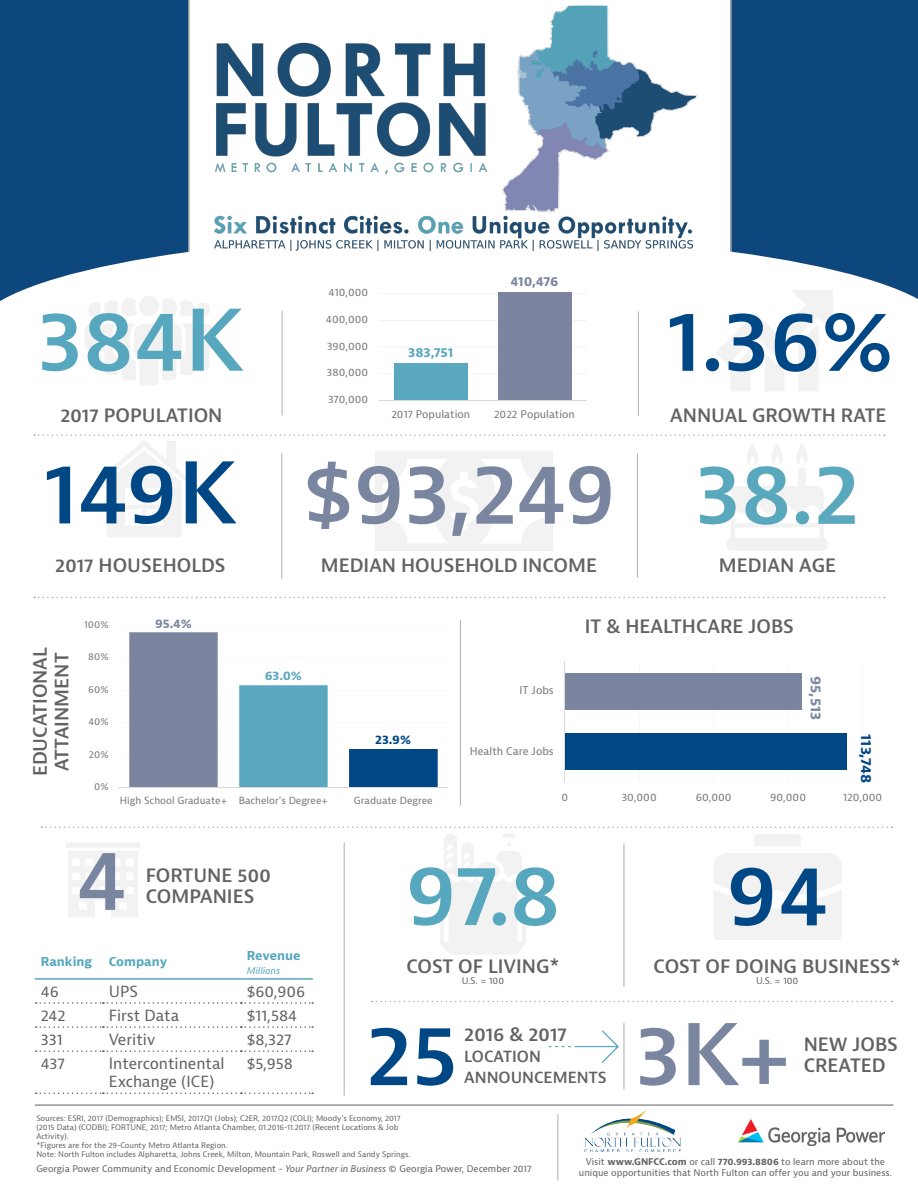
<style>
.page{position:relative;width:918px;height:1188px;background:#fff}
.page>*{position:absolute;margin:0;border:0;box-sizing:border-box;transform-origin:0 0}
.t1{font:600 82.5px "Bernina Sans";color:#004785}
.t2{font:600 82.5px "Bernina Sans";letter-spacing:-.015em;color:#7a85a0}
.t3{font:600 82.5px "Bernina Sans";color:#57a7be}
.t4{font:600 82.5px "Bernina Sans";color:#5aa8be}
.t5{font:600 18px/21px "Bernina Sans";color:#626262}
.t6{font:15px/18px "Bernina Sans";color:#626262}
.t7{font:600 15px "Bernina Sans";color:#626262}
.t8{font:700 14.25px "Bernina Sans";color:#004785}
.t9{font:700 14.25px "Bernina Sans";color:#7a85a0}
.t10{font:700 12.75px "Bernina Sans";letter-spacing:-.005em;color:#5aa8bf}
.t11{font:700 12.75px "Bernina Sans";letter-spacing:-.03em;color:#7a85a0}
.t12{font:700 12px "Bernina Sans";color:#57a7be}
.t13{font:700 12px "Bernina Sans";color:#7a85a0}
.t14{font:700 12px "Bernina Sans";color:#5aa8bf}
.t15{font:700 12px "Bernina Sans";color:#004785}
.t16{font:10.35px "Bernina Sans";color:#76787b}
.t17{font:9.6px "Bernina Sans";color:#76787b}
.t18{font:9px/10.8px "Bernina Sans";color:#626262;text-align:center}
.t19{font:italic 9px "Bernina Sans";color:#57a7be}
.t20{font:7.5px/9px "Bernina Sans";color:#626262}
.s1{font-style:italic}
.s2{font-weight:700}
</style>
<div class="page">
<div style="left:730px;top:0;width:188px;height:235px;background:#0e477d"></div>
<div style="left:0;top:0;width:190px;height:235px;background:#0e477d"></div>
<svg style="left:34px;top:434px;width:851px;height:2px"></svg>
<svg style="left:34px;top:597px;width:851px;height:1px"></svg>
<hr style="left:281px;top:454px;width:1px;height:124px;background:#afafaf">
<hr style="left:637px;top:454px;width:1px;height:124px;background:#afafaf">
<hr style="left:624px;top:843px;width:1px;height:144px;background:#afafaf">
<hr style="left:35px;top:1105px;width:858px;height:1px;background:#626262">
<img style="left:738px;top:1119px;width:147px;height:26px">
<svg style="left:41px;top:826px;width:851px;height:2px"></svg>
<svg style="left:372px;top:1001px;width:520px;height:1px"></svg>
<hr style="left:344px;top:843px;width:1px;height:253px;background:#afafaf">
<svg style="left:0;top:235px;width:918px;height:181px"></svg>
<hr style="left:638px;top:311px;width:1px;height:105px;background:#afafaf">
<img style="left:77px;top:269px;width:143px;height:143px">
<hr style="left:282px;top:311px;width:1px;height:104px;background:#afafaf">
<img style="left:715px;top:282px;width:117px;height:117px">
<hr style="left:624px;top:1023px;width:1px;height:67px;background:#afafaf">
<hr style="left:460px;top:620px;width:1px;height:186px;background:#afafaf">
<img style="left:585px;top:1109px;width:96px;height:43px">
<svg style="left:36px;top:1026px;width:277px;height:2px"></svg>
<svg style="left:36px;top:1050px;width:277px;height:2px"></svg>
<svg style="left:36px;top:1093px;width:277px;height:1px"></svg>
<svg style="left:36px;top:1002px;width:277px;height:2px"></svg>
<hr style="left:103px;top:978px;width:138px;height:2px;background:#57a7be">
<hr style="left:241px;top:978px;width:72px;height:2px;background:#57a7be">
<hr style="left:35px;top:978px;width:68px;height:2px;background:#57a7be">
<hr style="left:558px;top:1114px;width:1px;height:67px;background:#afafaf">
<img style="left:215px;top:5px;width:481px;height:245px">
<hr style="left:379px;top:293px;width:207px;height:1px;background:#d9d9d9">
<hr style="left:379px;top:320px;width:207px;height:1px;background:#d9d9d9">
<hr style="left:379px;top:347px;width:207px;height:1px;background:#d9d9d9">
<hr style="left:379px;top:373px;width:207px;height:1px;background:#d9d9d9">
<div style="left:394px;top:364px;width:74px;height:36px;background:#5aa8bf"></div>
<div style="left:498px;top:292px;width:73px;height:108px;background:#7b85a0"></div>
<hr style="left:379px;top:400px;width:207px;height:1px;background:#d9d9d9">
<hr style="left:119px;top:625px;width:329px;height:1px;background:#d9d9d9">
<hr style="left:119px;top:657px;width:329px;height:1px;background:#d9d9d9">
<hr style="left:119px;top:690px;width:329px;height:1px;background:#d9d9d9">
<hr style="left:119px;top:723px;width:329px;height:1px;background:#d9d9d9">
<hr style="left:119px;top:755px;width:329px;height:1px;background:#d9d9d9">
<div style="left:129px;top:632px;width:89px;height:156px;background:#7b85a0"></div>
<div style="left:239px;top:685px;width:89px;height:103px;background:#5aa8bf"></div>
<div style="left:349px;top:749px;width:89px;height:39px;background:#004785"></div>
<hr style="left:119px;top:788px;width:329px;height:1px;background:#d9d9d9">
<hr style="left:863px;top:661px;width:1px;height:121px;background:#d9d9d9">
<hr style="left:788px;top:661px;width:1px;height:121px;background:#d9d9d9">
<hr style="left:714px;top:661px;width:1px;height:121px;background:#d9d9d9">
<hr style="left:639px;top:661px;width:1px;height:121px;background:#d9d9d9">
<div style="left:565px;top:734px;width:282px;height:36px;background:#004785"></div>
<div style="left:565px;top:673px;width:237px;height:36px;background:#7b85a0"></div>
<hr style="left:565px;top:661px;width:1px;height:121px;background:#d9d9d9">
<img style="left:548px;top:1023px;width:76px;height:64px">
<p class="t3" style="left:38px;top:287px;width:209px">384K</p>
<p class="t5" style="left:60px;top:405px;width:164px">2017 POPULATION</p>
<p class="t1" style="left:44px;top:440px;width:195px">149K</p>
<p class="t5" style="left:55px;top:555px;width:172px">2017 HOUSEHOLDS</p>
<p class="t5" style="left:30px;top:776px;width:131px;rotate:-90deg">EDUCATIONAL</p>
<p class="t5" style="left:52px;top:771px;width:120px;rotate:-90deg">ATTAINMENT</p>
<p class="t17" style="left:84px;top:618px;width:26px">100%</p>
<p class="t17" style="left:88px;top:650px;width:22px">80%</p>
<p class="t17" style="left:88px;top:683px;width:22px">60%</p>
<p class="t17" style="left:88px;top:715px;width:22px">40%</p>
<p class="t17" style="left:89px;top:748px;width:21px">20%</p>
<p class="t17" style="left:94px;top:780px;width:16px">0%</p>
<p class="t13" style="left:155px;top:615px;width:38px">95.4%</p>
<p class="t16" style="left:329px;top:286px;width:41px">410,000</p>
<p class="t16" style="left:326px;top:313px;width:44px">400,000</p>
<p class="t16" style="left:327px;top:339px;width:43px">390,000</p>
<p class="t16" style="left:327px;top:366px;width:43px">380,000</p>
<p class="t16" style="left:328px;top:392px;width:42px">370,000</p>
<p class="t10" style="left:408px;top:345px;width:46px">383,751</p>
<p class="t11" style="left:511px;top:273px;width:49px">410,476</p>
<p class="t16" style="left:391px;top:408px;width:80px">2017 Population</p>
<p class="t16" style="left:494px;top:408px;width:82px">2022 Population</p>
<p class="t2" style="left:303px;top:440px;width:315px">$93,249</p>
<p class="t5" style="left:321px;top:555px;width:278px">MEDIAN HOUSEHOLD INCOME</p>
<p class="t1" style="left:667px;top:287px;width:229px">1.36%</p>
<p class="t5" style="left:670px;top:405px;width:218px">ANNUAL GROWTH RATE</p>
<p class="t4" style="left:695px;top:441px;width:166px">38.2</p>
<p class="t5" style="left:719px;top:555px;width:119px">MEDIAN AGE</p>
<p class="t14" style="left:265px;top:668px;width:39px">63.0%</p>
<p class="t15" style="left:375px;top:732px;width:37px">23.9%</p>
<p class="t16" style="left:520px;top:683px;width:36px">IT Jobs</p>
<p class="t16" style="left:470px;top:744px;width:85px">Health Care Jobs</p>
<p class="t5" style="left:585px;top:616px;width:210px">IT &amp; HEALTHCARE JOBS</p>
<p class="t9" style="left:825px;top:676px;width:45px;rotate:90deg">95,513</p>
<p class="t8" style="left:876px;top:734px;width:50px;rotate:90deg">113,748</p>
<p class="t17" style="left:120px;top:795px;width:210px">High School Graduate+ Bachelor's Degree+</p>
<p class="t17" style="left:354px;top:795px;width:80px">Graduate Degree</p>
<p class="t16" style="left:561px;top:790px;width:8px">0</p>
<p class="t16" style="left:622px;top:790px;width:37px">30,000</p>
<p class="t16" style="left:696px;top:790px;width:37px">60,000</p>
<p class="t16" style="left:770px;top:790px;width:37px">90,000</p>
<p class="t16" style="left:843px;top:790px;width:41px">120,000</p>
<p class="t2" style="left:76px;top:827px;width:53px">4</p>
<p class="t5" style="left:146px;top:865px;width:127px">FORTUNE 500<br>COMPANIES</p>
<p class="t12" style="left:41px;top:954px;width:53px">Ranking</p>
<p class="t12" style="left:109px;top:954px;width:60px">Company</p>
<p class="t12" style="left:247px;top:948px;width:55px">Revenue</p>
<p class="t19" style="left:247px;top:965px;width:35px">Millions</p>
<p class="t6" style="left:41px;top:983px;width:20px">46</p>
<p class="t6" style="left:109px;top:983px;width:31px">UPS</p>
<p class="t6" style="left:247px;top:983px;width:60px">$60,906</p>
<p class="t6" style="left:41px;top:1007px;width:26px">242</p>
<p class="t6" style="left:109px;top:1007px;width:72px">First Data</p>
<p class="t6" style="left:247px;top:1007px;width:52px">$11,584</p>
<p class="t6" style="left:41px;top:1031px;width:23px">331</p>
<p class="t6" style="left:109px;top:1031px;width:48px">Veritiv</p>
<p class="t6" style="left:247px;top:1031px;width:46px">$8,327</p>
<p class="t6" style="left:41px;top:1055px;width:26px">437</p>
<p class="t6" style="left:109px;top:1055px;width:117px">Intercontinental<br>Exchange (ICE)</p>
<p class="t6" style="left:247px;top:1055px;width:48px">$5,958</p>
<p class="t3" style="left:405px;top:842px;width:157px">97.8</p>
<p class="t5" style="left:406px;top:956px;width:155px">COST OF LIVING*</p>
<p class="t18" style="left:462px;top:975px;width:44px">U.S. = 100</p>
<p class="t1" style="left:366px;top:1002px;width:93px">25</p>
<p class="t5" style="left:464px;top:1025px;width:104px">2016 &amp; 2017</p>
<p class="t7" style="left:464px;top:1047px;width:78px">LOCATION</p>
<p class="t7" style="left:464px;top:1068px;width:144px">ANNOUNCEMENTS</p>
<p class="t1" style="left:726px;top:842px;width:104px">94</p>
<p class="t5" style="left:654px;top:957px;width:249px">COST OF DOING BUSINESS*</p>
<p class="t18" style="left:756px;top:976px;width:44px">U.S. = 100</p>
<p class="t2" style="left:636px;top:1002px;width:158px">3K+</p>
<p class="t5" style="left:804px;top:1034px;width:96px">NEW JOBS</p>
<p class="t5" style="left:804px;top:1055px;width:83px">CREATED</p>
<p class="t20" style="left:36px;top:1113px;width:366px">Sources: ESRI, 2017 (Demographics); EMSI, 2017.Q1 (Jobs); C2ER, 2017.Q2 (COLI); Moody’s Economy, 2017 (2015 Data) (CODBI); FORTUNE, 2017; Metro Atlanta Chamber, 01.2016-11.2017 (Recent Locations &amp; Job<br>Activity).</p>
<p class="t20" style="left:36px;top:1140px;width:193px">*Figures are for the 29-County Metro Atlanta Region.</p>
<p class="t20" style="left:36px;top:1149px;width:376px">Note: North Fulton includes Alpharetta, Johns Creek, Milton, Mountain Park, Roswell and Sandy Springs.</p>
<p class="t18" style="left:36px;top:1163px;width:497px">Georgia Power Community and Economic Development - <span class="s1">Your Partner in Business</span> © Georgia Power, December 2017</p>
<p class="t18" style="left:579px;top:1157px;width:314px">Visit <span class="s2">www.GNFCC.com</span> or call <span class="s2">770.993.8806</span> to learn more about the unique opportunities that North Fulton can offer you and your business.</p>
</div>
